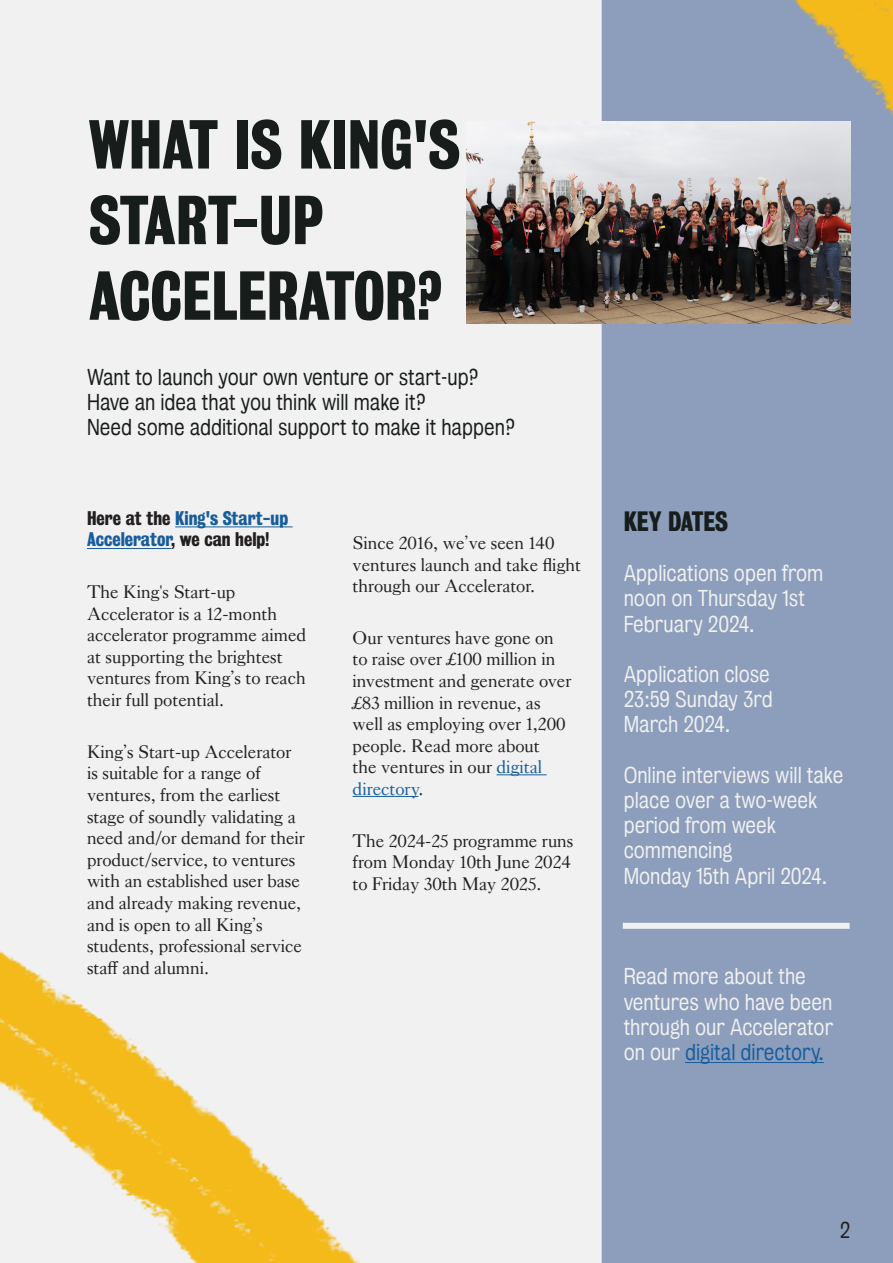
<style>
.page{position:relative;width:893px;height:1263px;background:#f1f1f1}
.page>*{position:absolute;margin:0;border:0;box-sizing:border-box;transform-origin:0 0}
.Header_2{font:63px/75.6px "Kings Bureau Grot Three Seven";color:#171d1a}
.Infographic_header{font:25.5px "Kings Bureau Grot Three Seven";color:#171d1a}
.Header_3{font:21px/25.2px "Kings Bureau Grot Five One";color:#f1f1f1}
.Header_3-2{font:21px/25.2px "Kings Bureau Grot Five One";color:#171d1a}
.Infographic_paragraph{font:21px/25.2px "Kings Bureau Grot Five One";color:#f1f1f1}
.Header_3-3{font:21px "Kings Bureau Grot Five One";color:#231f20}
.t1{font:18px/21.6px "Kings Caslon Display";color:#231f20}
.Paragraph_highlight{font:18px/21.6px "Kings Bureau Grot Three Seven";color:#175d9e}
.s1{color:#231f20}
.s2{color:#175d9e}
</style>
<div class="page">
<div style="left:602px;top:0;width:290px;height:1262px;background:#8d9ebc"></div>
<hr style="left:175px;top:527px;width:118px;height:1px;background:#175d9e">
<hr style="left:87px;top:548px;width:84px;height:1px;background:#175d9e">
<hr style="left:497px;top:774px;width:50px;height:1px;background:#175d9e">
<hr style="left:353px;top:796px;width:65px;height:1px;background:#175d9e">
<hr style="left:685px;top:1062px;width:139px;height:1px;background:#175d9e">
<div style="left:623px;top:923px;width:227px;height:6px;background:#f1f1f1"></div>
<img style="left:0;top:950px;width:360px;height:313px">
<img style="left:466px;top:0;width:427px;height:359px">
<p class="Header_2" style="left:89px;top:107px;width:373px">WHAT IS KING'S<br>START-UP</p>
<p class="Header_2" style="left:89px;top:258px;width:355px">ACCELERATOR?</p>
<p class="Header_3-2" style="left:87px;top:364px;width:393px">Want to launch your own venture or start-up?<br>Have an idea that you think will make it?</p>
<p class="Header_3-2" style="left:87px;top:415px;width:429px">Need some additional support to make it happen?</p>
<p class="Paragraph_highlight" style="left:87px;top:507px;width:203px"><span class="s1">Here at the</span> King's Start-up<br>Accelerator<span class="s1">, we can help!</span></p>
<p class="t1" style="left:87px;top:581px;width:221px">The King's Start-up<br>Accelerator is a 12-month accelerator programme aimed at supporting the brightest ventures from King’s to reach their full potential.</p>
<p class="t1" style="left:87px;top:741px;width:219px">King’s Start-up Accelerator is suitable for a range of ventures, from the earliest stage of soundly validating a need and/or demand for their product/service, to ventures with an established user base and already making revenue, and is open to all King’s students, professional service staff and alumni.</p>
<p class="t1" style="left:353px;top:532px;width:230px">Since 2016, we’ve seen 140 ventures launch and take flight through our Accelerator.</p>
<p class="t1" style="left:353px;top:627px;width:220px">Our ventures have gone on to raise over £100 million in investment and generate over £83 million in revenue, as well as employing over 1,200 people. Read more about<br>the ventures in our <span class="s2">digital directory</span>.</p>
<p class="t1" style="left:353px;top:830px;width:222px">The 2024-25 programme runs from Monday 10th June 2024 to Friday 30th May 2025.</p>
<p class="Infographic_header" style="left:624px;top:506px;width:106px">KEY DATES</p>
<p class="Infographic_paragraph" style="left:624px;top:561px;width:201px">Applications open from noon on Thursday 1st<br>February 2024.</p>
<p class="Header_3" style="left:624px;top:662px;width:151px">Application close<br>23:59 Sunday 3rd</p>
<p class="Header_3" style="left:624px;top:712px;width:108px">March 2024.</p>
<p class="Header_3" style="left:624px;top:762px;width:221px">Online interviews will take place over a two-week period from week commencing<br>Monday 15th April 2024.</p>
<p class="Header_3" style="left:624px;top:964px;width:211px">Read more about the ventures who have been through our Accelerator on our <span class="s2">digital directory.</span></p>
<p class="Header_3-3" style="left:840px;top:1219px;width:12px">2</p>
</div>
